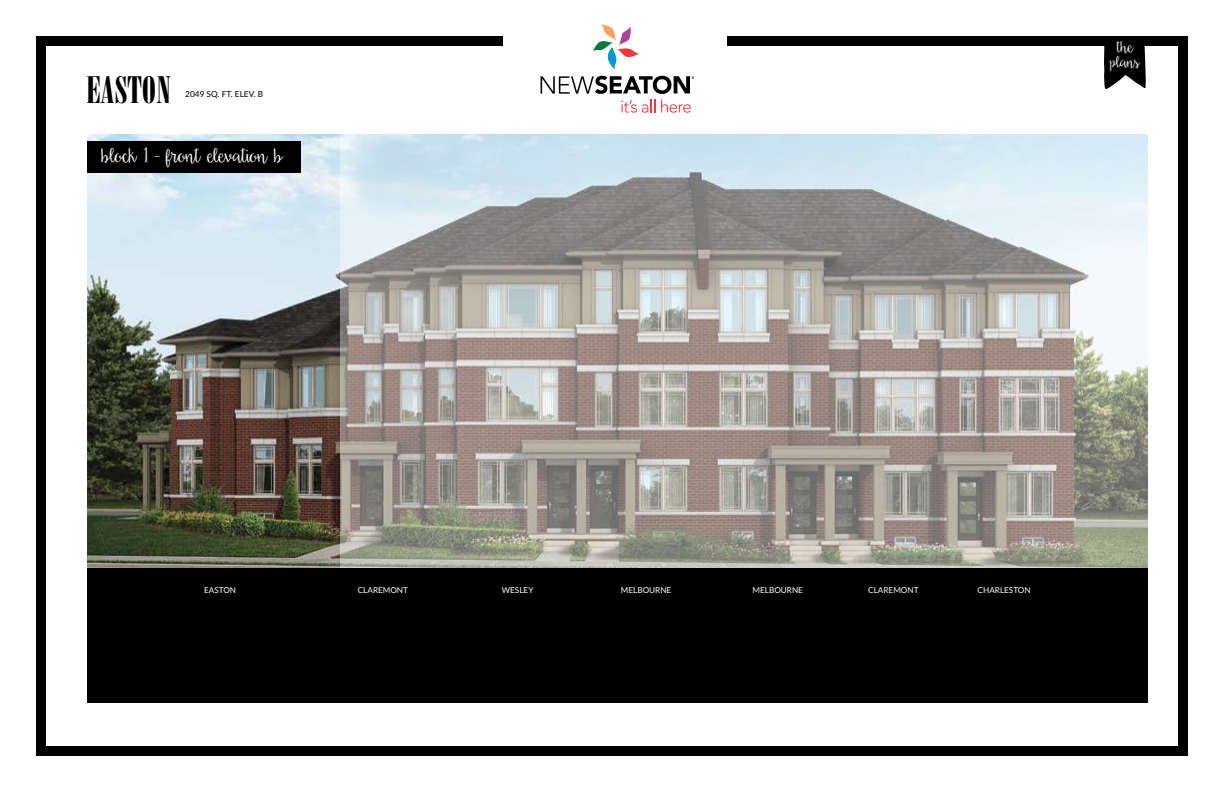
<style>
.page{position:relative;width:1224px;height:792px;background:#fff}
.page>*{position:absolute;margin:0;border:0;box-sizing:border-box;transform-origin:0 0}
.t1{font:37px "Bodoni Poster Compressed";color:#000}
.t2{font:20.5px "Daydreamer";letter-spacing:-.07em;color:#fff}
.t3{font:16px/15px "Daydreamer";letter-spacing:-.07em;color:#fff;text-align:center}
.t4{font:8.3px "Lato";color:#000}
.t5{font:8.2px "Lato";color:#fff}
</style>
<div class="page">
<div style="left:36px;top:36px;width:1152px;height:720px;border:10px solid #000"></div>
<img style="left:88px;top:134px;width:252px;height:434px">
<div style="left:88px;top:568px;width:1060px;height:135px;background:#000"></div>
<div style="left:503px;top:20px;width:223px;height:42px;background:#fff"></div>
<svg style="left:593px;top:24px;width:46px;height:45px"></svg>
<svg style="left:541px;top:76px;width:153px;height:37px"></svg>
<svg style="left:1104px;top:36px;width:42px;height:53px"></svg>
<div style="left:88px;top:141px;width:213px;height:32px;background:#000"></div>
<svg style="left:340px;top:134px;width:808px;height:434px"></svg>
<h1 class="t1" style="left:86px;top:69px;width:86px">EASTON</h1>
<p class="t4" style="left:185px;top:88px;width:80px">2049 SQ. FT. ELEV. B</p>
<h2 class="t2" style="left:101px;top:145px;width:184px">block 1 - front elevation b</h2>
<h3 class="t3" style="left:1110px;top:40px;width:32px">the plans</h3>
<p class="t5" style="left:204px;top:584px;width:34px">EASTON</p>
<p class="t5" style="left:358px;top:584px;width:52px">CLAREMONT</p>
<p class="t5" style="left:502px;top:584px;width:33px">WESLEY</p>
<p class="t5" style="left:621px;top:584px;width:52px">MELBOURNE</p>
<p class="t5" style="left:753px;top:584px;width:52px">MELBOURNE</p>
<p class="t5" style="left:868px;top:584px;width:52px">CLAREMONT</p>
<p class="t5" style="left:978px;top:584px;width:55px">CHARLESTON</p>
</div>
